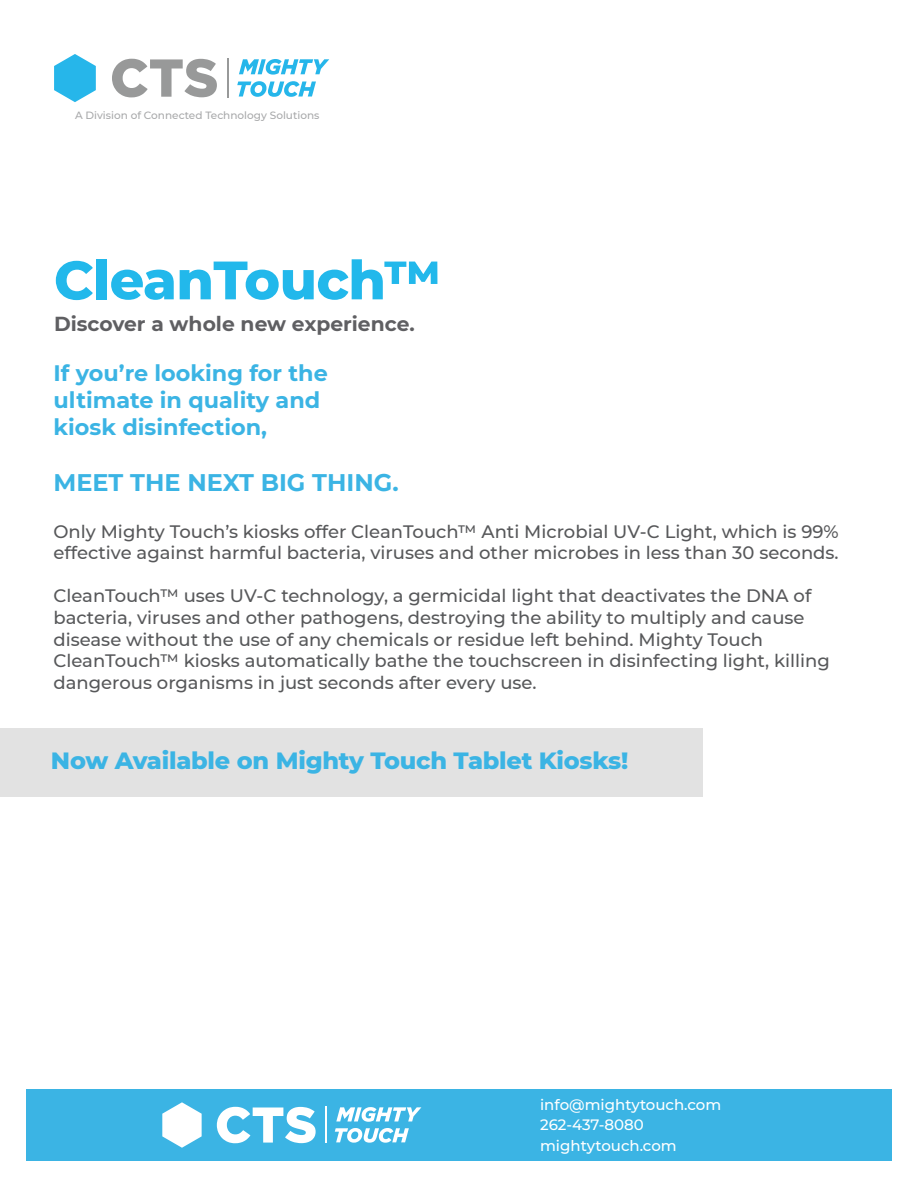
<style>
.page{position:relative;width:918px;height:1188px;background:#fff}
.page>*{position:absolute;margin:0;border:0;box-sizing:border-box;transform-origin:0 0}
.t1{font:800 54px "Montserrat";letter-spacing:-.01em;color:#22b8eb}
.t2{font:800 24px "Montserrat";letter-spacing:-.01em;color:#3bb4e4}
.t3{font:700 24px "Montserrat";color:#3bb4e4}
.t4{font:700 22.35px/26.8px "Montserrat";color:#3bb4e4}
.t5{font:700 20.25px "Montserrat";color:#5f5f62}
.t6{font:500 18px/21.6px "Montserrat";color:#57585a}
.t7{font:500 15px "Montserrat";color:#fff}
.t8{font:500 10.5px "Montserrat";color:#a8a9aa}
</style>
<div class="page">
<svg style="left:112px;top:59px;width:105px;height:38px"></svg>
<svg style="left:54px;top:54px;width:42px;height:48px"></svg>
<svg style="left:239px;top:59px;width:90px;height:16px"></svg>
<svg style="left:237px;top:81px;width:79px;height:16px"></svg>
<hr style="left:228px;top:58px;width:1px;height:39px;background:#989999">
<div style="left:26px;top:1089px;width:866px;height:72px;background:#3bb4e4"></div>
<svg style="left:217px;top:1107px;width:99px;height:36px"></svg>
<svg style="left:162px;top:1102px;width:40px;height:46px"></svg>
<svg style="left:336px;top:1107px;width:85px;height:15px"></svg>
<svg style="left:335px;top:1128px;width:74px;height:15px"></svg>
<hr style="left:326px;top:1106px;width:1px;height:37px;background:#fff">
<div style="left:0;top:728px;width:703px;height:68px;background:#e2e2e2"></div>
<p class="t8" style="left:75px;top:108px;width:246px">A Division of Connected Technology Solutions</p>
<p class="t1" style="left:54px;top:241px;width:389px">CleanTouch™</p>
<p class="t5" style="left:54px;top:309px;width:362px">Discover a whole new experience.</p>
<p class="t4" style="left:53px;top:359px;width:276px">If you’re looking for the ultimate in quality and kiosk disinfection,</p>
<p class="t3" style="left:53px;top:465px;width:347px">MEET THE NEXT BIG THING.</p>
<p class="t6" style="left:53px;top:520px;width:787px">Only Mighty Touch’s kiosks offer CleanTouch™ Anti Microbial UV-C Light, which is 99% effective against harmful bacteria, viruses and other microbes in less than 30 seconds.</p>
<p class="t6" style="left:53px;top:584px;width:778px">CleanTouch™ uses UV-C technology, a germicidal light that deactivates the DNA of bacteria, viruses and other pathogens, destroying the ability to multiply and cause disease without the use of any chemicals or residue left behind. Mighty Touch CleanTouch™ kiosks automatically bathe the touchscreen in disinfecting light, killing dangerous organisms in just seconds after every use.</p>
<p class="t2" style="left:51px;top:743px;width:579px">Now Available on Mighty Touch Tablet Kiosks!</p>
<p class="t7" style="left:540px;top:1094px;width:183px">info@mightytouch.com</p>
<p class="t7" style="left:540px;top:1114px;width:105px">262-437-8080</p>
<p class="t7" style="left:540px;top:1135px;width:138px">mightytouch.com</p>
</div>
